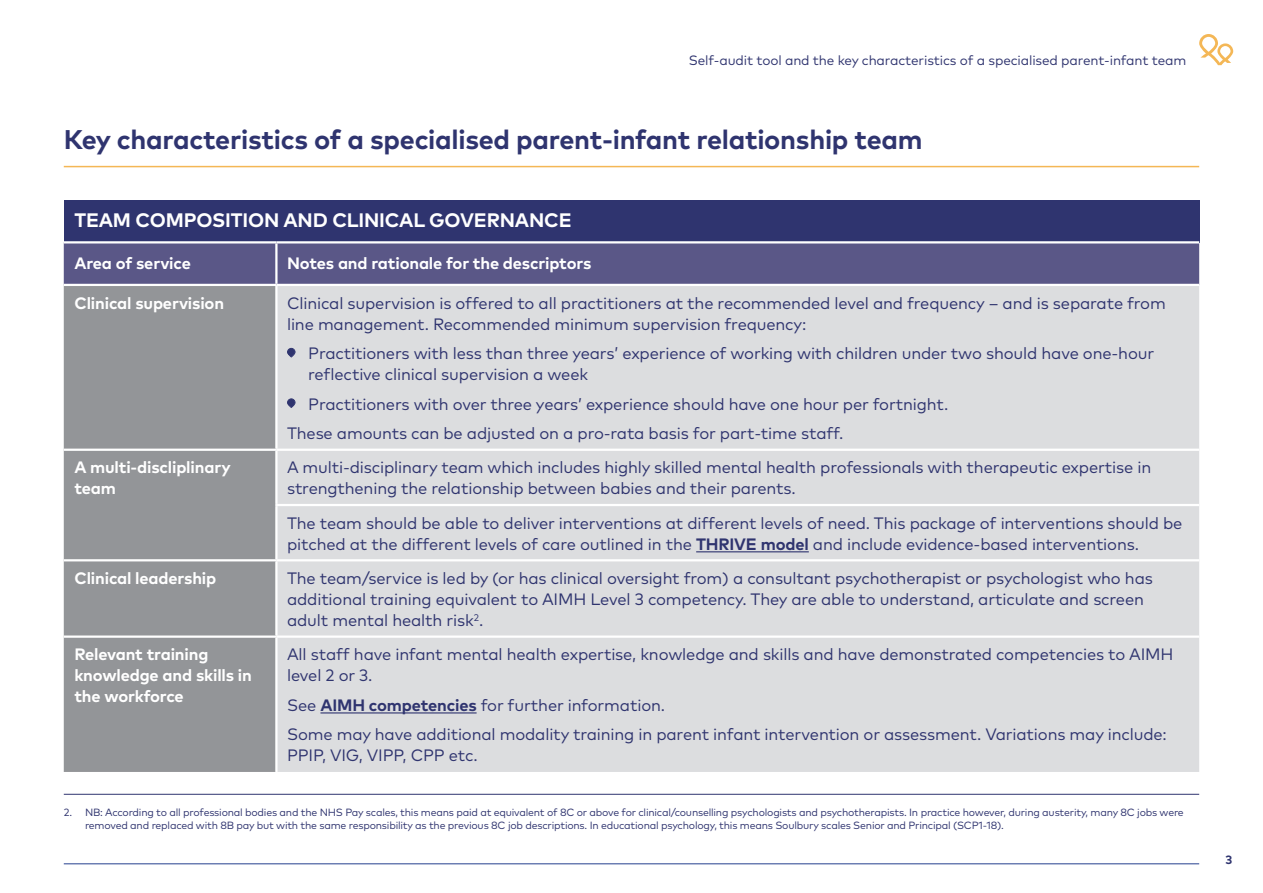
<style>
.page{position:relative;width:1263px;height:893px;background:#fff}
.page>*{position:absolute;margin:0;border:0;box-sizing:border-box;transform-origin:0 0}
.t1{font:700 27px "Mark Pro";letter-spacing:-.01em;color:#2f346f}
.t2{font:700 19.5px "Mark Pro";letter-spacing:-.01em;color:#fff}
.t3{font:16.5px/21px "Mark Pro";letter-spacing:-.01em;color:#2f346f}
.t4{font:700 16.5px/21px "Mark Pro";letter-spacing:-.01em;color:#fff}
.t5{font:13.5px "Mark Pro";letter-spacing:-.01em;color:#2f346f}
.t6{font:700 12px "Mark Pro";color:#2f346f}
.t7{font:10.5px/13.5px "Mark Pro";letter-spacing:-.02em;color:#2f346f}
.s1{font-weight:700}
</style>
<div class="page">
<svg style="left:1199px;top:34px;width:34px;height:31px"></svg>
<hr style="left:64px;top:863px;width:1135px;height:1px;background:#253f8e">
<div style="left:64px;top:200px;width:1135px;height:42px;background:#2f346f"></div>
<div style="left:64px;top:243px;width:1135px;height:41px;background:#5a5787"></div>
<div style="left:64px;top:286px;width:211px;height:486px;background:#939598"></div>
<div style="left:278px;top:286px;width:921px;height:486px;background:#dcdddf"></div>
<hr style="left:64px;top:241px;width:212px;height:2px;background:#fff">
<hr style="left:276px;top:241px;width:923px;height:2px;background:#fff">
<hr style="left:275px;top:243px;width:3px;height:41px;background:#fff">
<hr style="left:64px;top:449px;width:212px;height:2px;background:#fff">
<hr style="left:276px;top:449px;width:923px;height:2px;background:#fff">
<hr style="left:275px;top:504px;width:924px;height:2px;background:#fff">
<hr style="left:64px;top:559px;width:212px;height:2px;background:#fff">
<hr style="left:276px;top:559px;width:923px;height:2px;background:#fff">
<hr style="left:64px;top:635px;width:212px;height:3px;background:#fff">
<hr style="left:276px;top:635px;width:923px;height:3px;background:#fff">
<svg style="left:287px;top:348px;width:9px;height:10px"></svg>
<svg style="left:287px;top:398px;width:9px;height:10px"></svg>
<hr style="left:696px;top:551px;width:113px;height:1px;background:#2f346f">
<hr style="left:320px;top:712px;width:157px;height:1px;background:#2f346f">
<hr style="left:64px;top:166px;width:1135px;height:1px;background:#f4b756">
<hr style="left:64px;top:794px;width:1135px;height:1px;background:#2f346f">
<p class="t5" style="left:689px;top:50px;width:499px">Self-audit tool and the key characteristics of a specialised parent-infant team</p>
<h1 class="t1" style="left:64px;top:119px;width:860px">Key characteristics of a specialised parent-infant relationship team</h1>
<p class="t2" style="left:74px;top:206px;width:499px">TEAM COMPOSITION AND CLINICAL GOVERNANCE</p>
<p class="t4" style="left:74px;top:251px;width:118px">Area of service</p>
<p class="t4" style="left:287px;top:251px;width:306px">Notes and rationale for the descriptors</p>
<p class="t4" style="left:74px;top:291px;width:151px">Clinical supervision</p>
<p class="t3" style="left:287px;top:291px;width:880px">Clinical supervision is offered to all practitioners at the recommended level and frequency – and is separate from line management. Recommended minimum supervision frequency:</p>
<p class="t3" style="left:308px;top:341px;width:847px">Practitioners with less than three years’ experience of working with children under two should have one-hour reflective clinical supervision a week</p>
<p class="t3" style="left:287px;top:388px;width:663px;line-height:29.5px;text-indent:21px">Practitioners with over three years’ experience should have one hour per fortnight.<br>These amounts can be adjusted on a pro-rata basis for part-time staff.</p>
<p class="t4" style="left:74px;top:456px;width:158px">A multi-discliplinary team</p>
<p class="t3" style="left:287px;top:456px;width:866px">A multi-disciplinary team which includes highly skilled mental health professionals with therapeutic expertise in strengthening the relationship between babies and their parents.</p>
<p class="t3" style="left:287px;top:511px;width:897px">The team should be able to deliver interventions at different levels of need. This package of interventions should be pitched at the different levels of care outlined in the <span class="s1">THRIVE model</span> and include evidence-based interventions.</p>
<p class="t4" style="left:74px;top:566px;width:143px">Clinical leadership</p>
<p class="t3" style="left:287px;top:566px;width:867px">The team/service is led by (or has clinical oversight from) a consultant psychotherapist or psychologist who has additional training equivalent to AIMH Level 3 competency. They are able to understand, articulate and screen adult mental health risk<sup>2</sup>.</p>
<p class="t4" style="left:74px;top:642px;width:179px">Relevant training knowledge and skills in the workforce</p>
<p class="t3" style="left:287px;top:643px;width:888px">All staff have infant mental health expertise, knowledge and skills and have demonstrated competencies to AIMH level 2 or 3.</p>
<p class="t3" style="left:287px;top:689px;width:881px;line-height:29.5px">See <span class="s1">AIMH competencies</span> for further information.<br>Some may have additional modality training in parent infant intervention or assessment. Variations may include:</p>
<p class="t3" style="left:287px;top:744px;width:192px">PPIP, VIG, VIPP, CPP etc.</p>
<p class="t7" style="left:85px;top:804px;width:1100px;text-indent:-21px">2. NB: According to all professional bodies and the NHS Pay scales, this means paid at equivalent of 8C or above for clinical/counselling psychologists and psychotherapists. In practice however, during austerity, many 8C jobs were removed and replaced with 8B pay but with the same responsibility as the previous 8C job descriptions. In educational psychology, this means Soulbury scales Senior and Principal (SCP1-18).</p>
<p class="t6" style="left:1225px;top:851px;width:8px">3</p>
</div>
